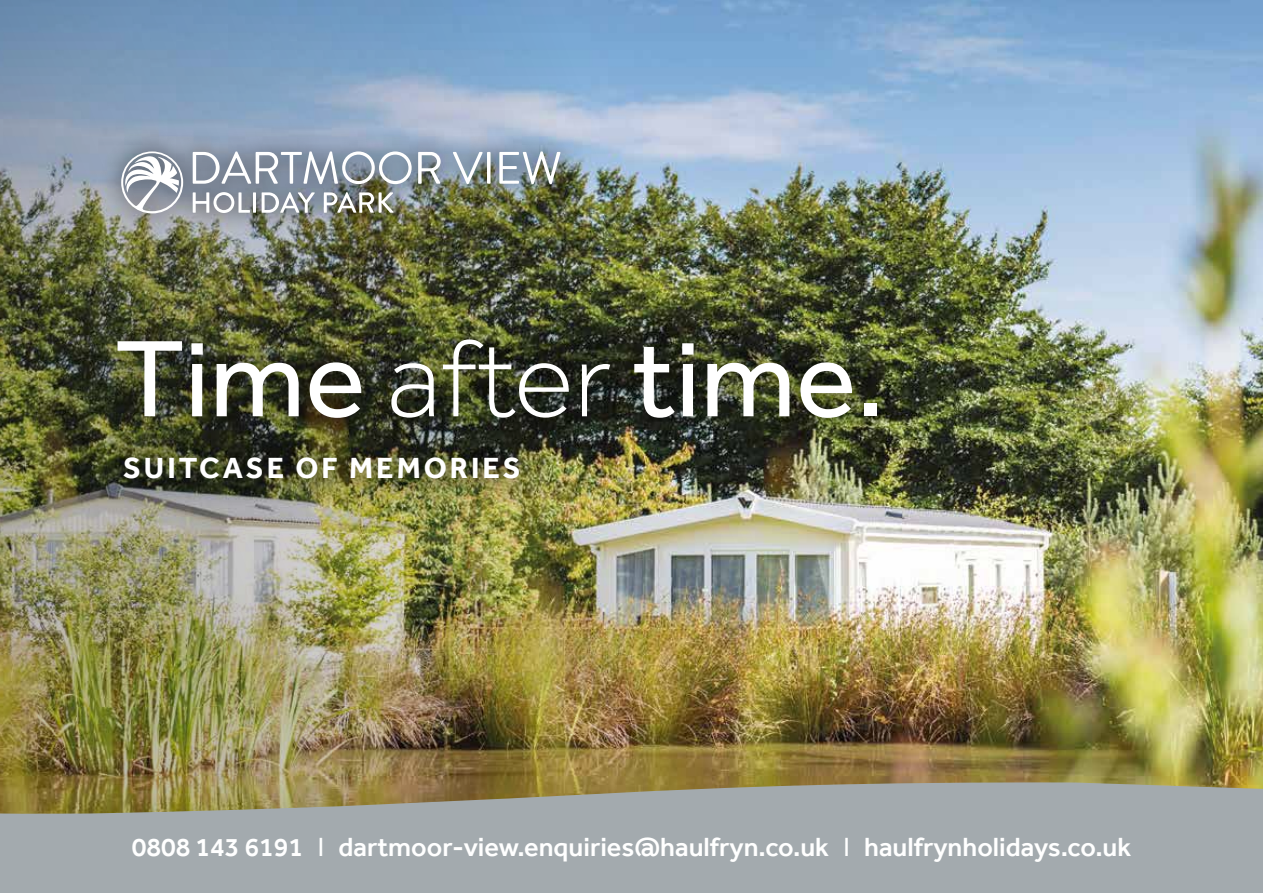
<style>
.page{position:relative;width:1263px;height:893px;background:#fff}
.page>*{position:absolute;margin:0;border:0;box-sizing:border-box;transform-origin:0 0}
.t1{font:112.5px "Effra";color:#fff}
.t2{font:700 30px "Effra";letter-spacing:.1em;color:#fff}
.t3{font:500 27px "Effra";color:#fff}
.s1{font-weight:300}
.s2{font-weight:400}
</style>
<div class="page">
<img style="left:1037px;top:0;width:226px;height:781px">
<img style="left:0;top:0;width:1037px;height:781px">
<div style="left:85px;top:308px;width:824px;height:202px;background:#000;opacity:.37"></div>
<div style="left:98px;top:129px;width:485px;height:107px;background:#000;opacity:.34"></div>
<svg style="left:193px;top:192px;width:201px;height:21px"></svg>
<svg style="left:121px;top:151px;width:62px;height:62px"></svg>
<svg style="left:193px;top:151px;width:368px;height:33px"></svg>
<svg style="left:0;top:781px;width:1263px;height:112px;background:#a1a49f"></svg>
<h1 class="t1" style="left:115px;top:312px;width:772px">Time <span class="s1">after</span> time.</h1>
<p class="t2" style="left:123px;top:450px;width:399px">SUITCASE OF MEMORIES</p>
<p class="t3" style="left:132px;top:831px;width:1001px">0808 143 6191 <span class="s2">l</span> dartmoor-view.enquiries@haulfryn.co.uk <span class="s2">l</span> haulfrynholidays.co.uk</p>
</div>
